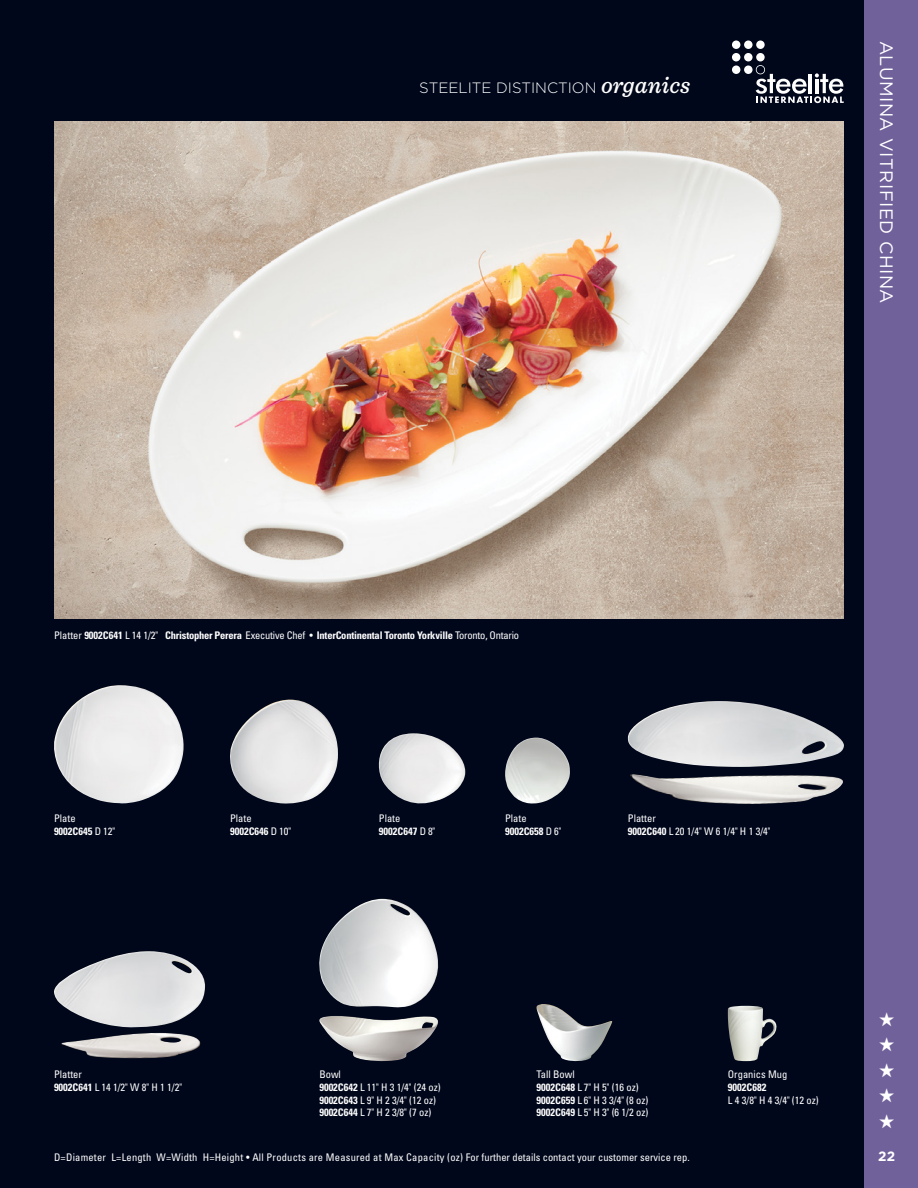
<style>
.page{position:relative;width:918px;height:1188px;background:#00071b}
.page>*{position:absolute;margin:0;border:0;box-sizing:border-box;transform-origin:0 0}
.t1{font:19.5px/25.5px "Zapf Dingbats ITC";color:#fff;text-align:justify}
.t2{font:18px "Gotham";letter-spacing:.03em;color:#fff}
.t3{font:300 15px "Gotham";color:#fff}
.t4{font:700 13.5px "Gotham";color:#fff}
.t5{font:condensed 10.5px/12.8px "Univers LT Std";color:#fff}
.t6{font:condensed 10.5px "Univers LT Std";letter-spacing:.02em;color:#fff}
.t7{font:700 condensed 10.5px "Univers LT Std";letter-spacing:-.02em;color:#fff}
.t8{font:700 condensed 10.5px "Univers LT Std";color:#fff}
.s1{font-family:"Sentinel";font-weight:500;font-style:italic;font-size:24px}
.s2{font-weight:400}
.s3{font-weight:700}
</style>
<div class="page">
<img style="left:378px;top:733px;width:87px;height:71px">
<img style="left:505px;top:738px;width:65px;height:66px">
<img style="left:54px;top:685px;width:130px;height:119px">
<img style="left:230px;top:700px;width:108px;height:104px">
<img style="left:319px;top:899px;width:120px;height:109px">
<img style="left:319px;top:1016px;width:119px;height:45px">
<img style="left:537px;top:1004px;width:75px;height:58px">
<img style="left:727px;top:1006px;width:50px;height:55px">
<img style="left:628px;top:701px;width:216px;height:66px">
<img style="left:630px;top:774px;width:213px;height:30px">
<img style="left:54px;top:951px;width:151px;height:77px">
<img style="left:61px;top:1033px;width:140px;height:25px">
<div style="left:864px;top:0;width:54px;height:1188px;background:#71619b"></div>
<div style="left:732px;top:40px;width:8px;height:9px;background:#fff;border-radius:50%"></div>
<div style="left:732px;top:66px;width:8px;height:8px;background:#fff;border-radius:50%"></div>
<div style="left:732px;top:53px;width:8px;height:8px;background:#fff;border-radius:50%"></div>
<div style="left:756px;top:40px;width:9px;height:9px;background:#fff;border-radius:50%"></div>
<svg style="left:756px;top:65px;width:88px;height:38px"></svg>
<div style="left:756px;top:53px;width:9px;height:8px;background:#fff;border-radius:50%"></div>
<div style="left:744px;top:40px;width:9px;height:9px;background:#fff;border-radius:50%"></div>
<div style="left:744px;top:66px;width:9px;height:8px;background:#fff;border-radius:50%"></div>
<div style="left:744px;top:53px;width:9px;height:8px;background:#fff;border-radius:50%"></div>
<img style="left:54px;top:122px;width:790px;height:497px">
<h3 class="t3" style="left:419px;top:80px;width:273px">STEELITE DISTINCTION <span class="s1">organics</span></h3>
<h2 class="t2" style="left:896px;top:40px;width:265px;rotate:90deg">ALUMINA VITRIFIED CHINA</h2>
<p class="t7" style="left:54px;top:629px;width:467px"><span class="s2">Platter</span> 9002C641 <span class="s2">L 14 1/2"</span> Christopher Perera <span class="s2">Executive Chef •</span> InterContinental Toronto Yorkville <span class="s2">Toronto, Ontario</span></p>
<p class="t5" style="left:54px;top:812px;width:63px">Plate<br><span class="s3">9002C645</span> D 12"</p>
<p class="t5" style="left:230px;top:812px;width:63px">Plate<br><span class="s3">9002C646</span> D 10"</p>
<p class="t5" style="left:379px;top:812px;width:58px">Plate<br><span class="s3">9002C647</span> D 8"</p>
<p class="t5" style="left:505px;top:812px;width:58px">Plate<br><span class="s3">9002C658</span> D 6"</p>
<p class="t5" style="left:628px;top:812px;width:144px">Platter<br><span class="s3">9002C640</span> L 20 1/4" W 6 1/4" H 1 3/4"</p>
<p class="t5" style="left:54px;top:1068px;width:130px">Platter<br><span class="s3">9002C641</span> L 14 1/2" W 8" H 1 1/2"</p>
<p class="t5" style="left:319px;top:1068px;width:123px">Bowl<br><span class="s3">9002C642</span> L 11" H 3 1/4" (24 oz)<br><span class="s3">9002C643</span> L 9" H 2 3/4" (12 oz)<br><span class="s3">9002C644</span> L 7" H 2 3/8" (7 oz)</p>
<p class="t5" style="left:537px;top:1068px;width:113px">Tall Bowl<br><span class="s3">9002C648</span> L 7" H 5" (16 oz)<br><span class="s3">9002C659</span> L 6" H 3 3/4" (8 oz)<br><span class="s3">9002C649</span> L 5" H 3" (6 1/2 oz)</p>
<p class="t5" style="left:728px;top:1068px;width:61px">Organics Mug</p>
<p class="t8" style="left:728px;top:1081px;width:40px">9002C682</p>
<p class="t5" style="left:728px;top:1093px;width:92px">L 4 3/8" H 4 3/4" (12 oz)</p>
<h1 class="t1" style="left:879px;top:1007px;width:17px">★ ★ ★ ★ ★</h1>
<p class="t6" style="left:54px;top:1150px;width:637px">D=Diameter L=Length W=Width H=Height • All Products are Measured at Max Capacity (oz) For further details contact your customer service rep.</p>
<p class="t4" style="left:878px;top:1148px;width:18px">22</p>
</div>
